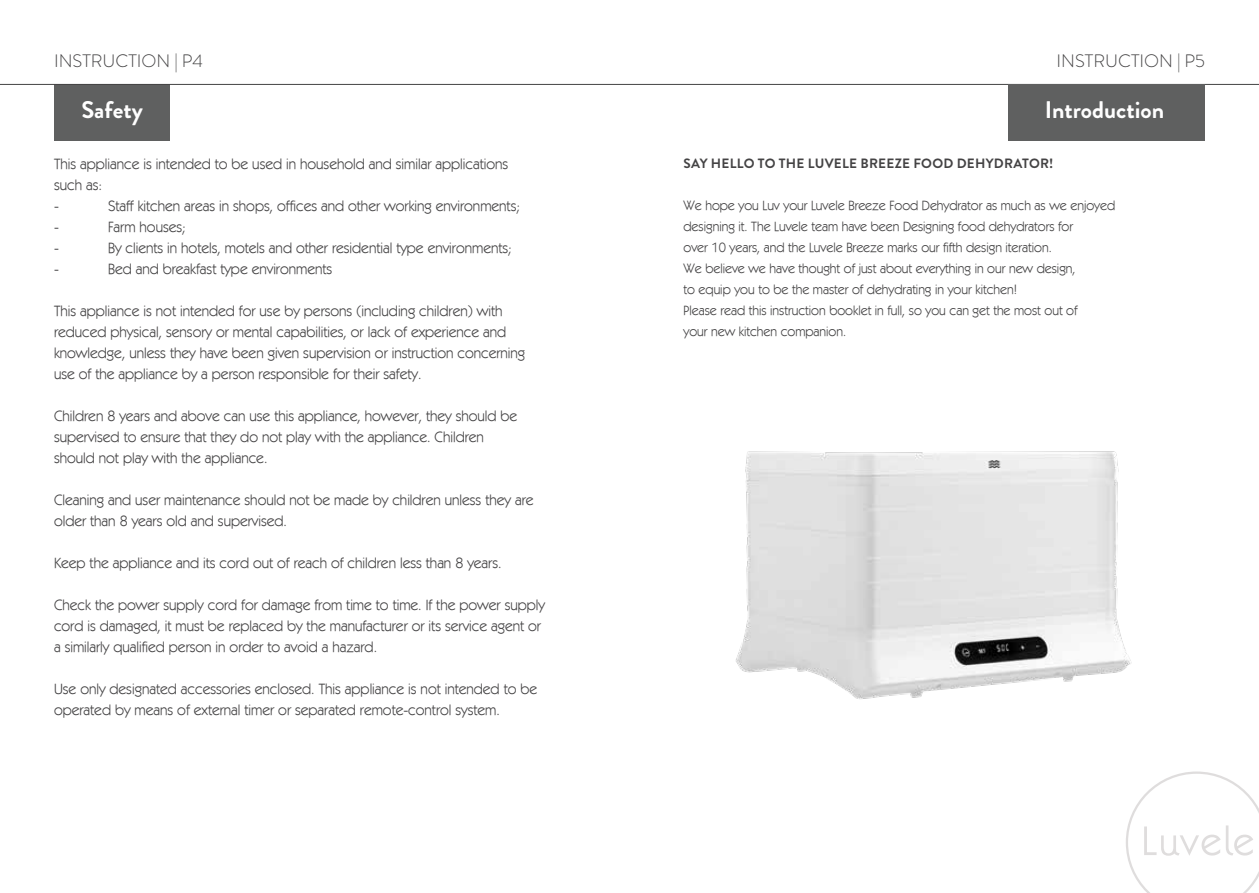
<style>
.page{position:relative;width:1259px;height:893px;background:#fff}
.page>*{position:absolute;margin:0;border:0;box-sizing:border-box;transform-origin:0 0}
.t1{font:700 24px "Brandon Grotesque";color:#fff}
.t2{font:300 18px "Brandon Grotesque";color:#444344}
.t3{font:15px/21px "Kabel IT Cby BT";color:#444344}
.t4{font:13.5px/21px "Kabel IT Cby BT";color:#444344}
.t5{font:700 13.5px "Brandon Grotesque";letter-spacing:.02em;color:#444344}
</style>
<div class="page">
<svg style="left:1126px;top:771px;width:133px;height:122px"></svg>
<div style="left:54px;top:84px;width:116px;height:56px;background:#5f6060"></div>
<hr style="left:0;top:84px;width:1259px;height:1px;background:#444344">
<div style="left:1008px;top:84px;width:197px;height:56px;background:#5f6060"></div>
<img style="left:736px;top:451px;width:396px;height:248px">
<p class="t2" style="left:54px;top:49px;width:150px">INSTRUCTION | P4</p>
<h1 class="t1" style="left:81px;top:93px;width:63px">Safety</h1>
<p class="t3" style="left:54px;top:153px;width:456px">This appliance is intended to be used in household and similar applications such as:<br>-</p>
<p class="t3" style="left:108px;top:195px;width:414px">Staff kitchen areas in shops, offices and other working environments;</p>
<p class="t3" style="left:54px;top:216px;width:6px">-</p>
<p class="t3" style="left:108px;top:216px;width:79px">Farm houses;</p>
<p class="t3" style="left:54px;top:237px;width:6px">-</p>
<p class="t3" style="left:108px;top:237px;width:405px">By clients in hotels, motels and other residential type environments;</p>
<p class="t3" style="left:54px;top:258px;width:6px">-</p>
<p class="t3" style="left:108px;top:258px;width:226px">Bed and breakfast type environments</p>
<p class="t3" style="left:54px;top:300px;width:473px">This appliance is not intended for use by persons (including children) with reduced physical, sensory or mental capabilities, or lack of experience and knowledge, unless they have been given supervision or instruction concerning use of the appliance by a person responsible for their safety.</p>
<p class="t3" style="left:54px;top:405px;width:465px">Children 8 years and above can use this appliance, however, they should be supervised to ensure that they do not play with the appliance. Children should not play with the appliance.</p>
<p class="t3" style="left:54px;top:489px;width:481px">Cleaning and user maintenance should not be made by children unless they are older than 8 years old and supervised.</p>
<p class="t3" style="left:54px;top:552px;width:449px">Keep the appliance and its cord out of reach of children less than 8 years.</p>
<p class="t3" style="left:54px;top:594px;width:492px">Check the power supply cord for damage from time to time. If the power supply cord is damaged, it must be replaced by the manufacturer or its service agent or a similarly qualified person in order to avoid a hazard.</p>
<p class="t3" style="left:54px;top:678px;width:484px">Use only designated accessories enclosed. This appliance is not intended to be operated by means of external timer or separated remote-control system.</p>
<p class="t2" style="left:1056px;top:48px;width:150px">INSTRUCTION | P5</p>
<h1 class="t1" style="left:1045px;top:93px;width:121px">Introduction</h1>
<p class="t5" style="left:683px;top:154px;width:371px">SAY HELLO TO THE LUVELE BREEZE FOOD DEHYDRATOR!</p>
<p class="t4" style="left:683px;top:194px;width:433px">We hope you Luv your Luvele Breeze Food Dehydrator as much as we enjoyed designing it. The Luvele team have been Designing food dehydrators for<br>over 10 years, and the Luvele Breeze marks our fifth design iteration.<br>We believe we have thought of just about everything in our new design,<br>to equip you to be the master of dehydrating in your kitchen!<br>Please read this instruction booklet in full, so you can get the most out of<br>your new kitchen companion.</p>
</div>
